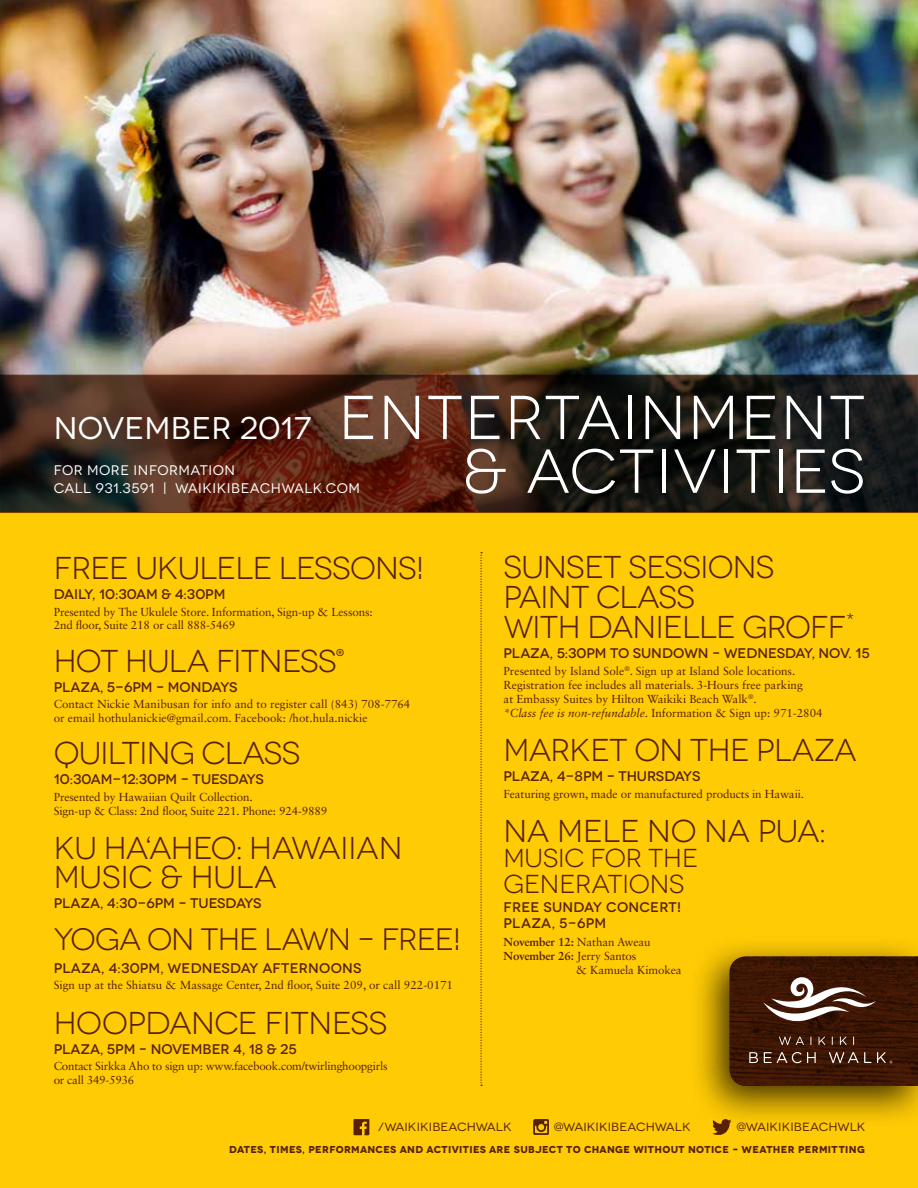
<style>
.page{position:relative;width:918px;height:1188px;background:#fff}
.page>*{position:absolute;margin:0;border:0;box-sizing:border-box;transform-origin:0 0}
.t1{font:61.95px "Novecentowide";letter-spacing:.025em;color:#fff}
.t2{font:31.5px/30.3px "Novecentowide";letter-spacing:-.02em;color:#562107}
.t3{font:31.35px "Novecentowide";letter-spacing:.01em;color:#fff}
.t4{font:30.9px "Novecentowide";letter-spacing:-.03em;color:#562107}
.t5{font:25.95px/25.5px "Novecentowide";letter-spacing:-.005em;color:#562107}
.t6{font:500 13.95px "Novecentowide";color:#562107}
.t7{font:500 13.95px/15.5px "Novecentowide";letter-spacing:.02em;color:#562107}
.t8{font:13.8px/18.1px "Novecentowide";letter-spacing:.035em;color:#fff}
.t9{font:11.85px "Novecentowide";letter-spacing:.01em;color:#562107;scale:1.05 1}
.t10{font:11.7px/13.4px "Sabon LT Std";color:#562107}
.t11{font:11.7px/14.1px "Sabon LT Std";letter-spacing:-.02em;color:#562107}
.t12{font:700 11.7px "Sabon LT Std";letter-spacing:-.01em;color:#562107}
.t13{font:700 10.05px "Novecentowide";letter-spacing:.03em;color:#562107}
.t14{font:500 10.05px "Novecentowide";color:#562107}
.s1{font-style:italic}
.s2{font-weight:400}
</style>
<div class="page">
<img style="left:0;top:0;width:918px;height:375px">
<div style="left:0;top:513px;width:918px;height:675px;background:#ffcb05"></div>
<svg style="left:480px;top:552px;width:2px;height:534px"></svg>
<svg style="left:0;top:375px;width:918px;height:138px;background:#362016"></svg>
<div style="left:688px;top:935px;width:230px;height:193px;background:#000;opacity:.75"></div>
<svg style="left:730px;top:956px;width:188px;height:130px;background:#4a2716"></svg>
<img style="left:533px;top:1119px;width:16px;height:16px">
<img style="left:712px;top:1115px;width:23px;height:20px">
<img style="left:354px;top:1119px;width:16px;height:17px">
<h1 class="t1" style="left:338px;top:382px;width:528px">ENTERTAINMENT</h1>
<p class="t8" style="left:54px;top:461px;width:308px">FOR MORE INFORMATION<br>CALL 931.3591 | WAIKIKIBEACHWALK.COM</p>
<h3 class="t3" style="left:54px;top:410px;width:259px">NOVEMBER 2017</h3>
<h1 class="t1" style="left:463px;top:435px;width:404px">&amp; ACTIVITIES</h1>
<h2 class="t2" style="left:54px;top:553px;width:372px">FREE UKULELE LESSONS!</h2>
<p class="t6" style="left:54px;top:586px;width:173px">DAILY, 10:30AM &amp; 4:30PM</p>
<p class="t10" style="left:54px;top:605px;width:321px">Presented by The Ukulele Store. Information, Sign-up &amp; Lessons:<br>2nd floor, Suite 218 or call 888-5469</p>
<h2 class="t2" style="left:54px;top:646px;width:285px">HOT HULA FITNESS</h2>
<p class="t14" style="left:336px;top:646px;width:10px">®</p>
<p class="t6" style="left:54px;top:678px;width:185px">PLAZA, 5-6PM – MONDAYS</p>
<p class="t10" style="left:54px;top:698px;width:358px">Contact Nickie Manibusan for info and to register call (843) 708-7764 or email hothulanickie@gmail.com. Facebook: /hot.hula.nickie</p>
<h2 class="t2" style="left:54px;top:739px;width:248px">QUILTING CLASS</h2>
<p class="t6" style="left:54px;top:771px;width:212px">10:30AM-12:30PM – TUESDAYS</p>
<p class="t10" style="left:54px;top:790px;width:275px">Presented by Hawaiian Quilt Collection.<br>Sign-up &amp; Class: 2nd floor, Suite 221. Phone: 924-9889</p>
<h2 class="t2" style="left:54px;top:834px;width:350px;line-height:28.7px">KU HA‘AHEO: HAWAIIAN<br>MUSIC &amp; HULA</h2>
<p class="t6" style="left:54px;top:894px;width:209px">PLAZA, 4:30-6PM – TUESDAYS</p>
<h3 class="t4" style="left:54px;top:921px;width:409px">YOGA ON THE LAWN – FREE!</h3>
<p class="t6" style="left:54px;top:959px;width:309px">PLAZA, 4:30PM, WEDNESDAY AFTERNOONS</p>
<p class="t10" style="left:54px;top:978px;width:401px">Sign up at the Shiatsu &amp; Massage Center, 2nd floor, Suite 209, or call 922-0171</p>
<h2 class="t2" style="left:54px;top:1008px;width:335px">HOOPDANCE FITNESS</h2>
<p class="t6" style="left:54px;top:1040px;width:245px">PLAZA, 5PM – NOVEMBER 4, 18 &amp; 25</p>
<p class="t11" style="left:54px;top:1059px;width:335px">Contact Sirkka Aho to sign up: www.facebook.com/twirlinghoopgirls or call 349-5936</p>
<h2 class="t2" style="left:504px;top:552px;width:353px">SUNSET SESSIONS<br>PAINT CLASS<br>WITH DANIELLE GROFF<sup>*</sup></h2>
<p class="t6" style="left:504px;top:645px;width:368px">PLAZA, 5:30PM TO SUNDOWN – WEDNESDAY, NOV. 15</p>
<p class="t10" style="left:504px;top:664px;width:321px;line-height:14.1px">Presented by Island Sole<sup>®</sup>. Sign up at Island Sole locations.<br>Registration fee includes all materials. 3-Hours free parking<br>at Embassy Suites by Hilton Waikiki Beach Walk<sup>®</sup>.<br><span class="s1">*Class fee is non-refundable.</span> Information &amp; Sign up: 971-2804</p>
<h2 class="t2" style="left:504px;top:736px;width:355px">MARKET ON THE PLAZA</h2>
<p class="t6" style="left:504px;top:768px;width:198px">PLAZA, 4-8PM – THURSDAYS</p>
<p class="t10" style="left:504px;top:787px;width:302px">Featuring grown, made or manufactured products in Hawaii.</p>
<h2 class="t2" style="left:504px;top:816px;width:324px">NA MELE NO NA PUA:</h2>
<h3 class="t5" style="left:504px;top:845px;width:196px">MUSIC FOR THE<br>GENERATIONS</h3>
<p class="t7" style="left:504px;top:900px;width:179px">FREE SUNDAY CONCERT!<br>PLAZA, 5-6PM</p>
<p class="t12" style="left:504px;top:935px;width:149px">November 12: <span class="s2">Nathan Aweau</span></p>
<p class="t12" style="left:504px;top:949px;width:134px">November 26: <span class="s2">Jerry Santos</span></p>
<p class="t10" style="left:576px;top:963px;width:107px">&amp; Kamuela Kimokea</p>
<p class="t9" style="left:378px;top:1120px;width:129px">/WAIKIKIBEACHWALK</p>
<p class="t9" style="left:554px;top:1120px;width:132px">@WAIKIKIBEACHWALK</p>
<p class="t9" style="left:736px;top:1120px;width:125px">@WAIKIKIBEACHWLK</p>
<p class="t13" style="left:229px;top:1143px;width:637px">DATES, TIMES, PERFORMANCES AND ACTIVITIES ARE SUBJECT TO CHANGE WITHOUT NOTICE – WEATHER PERMITTING</p>
</div>
